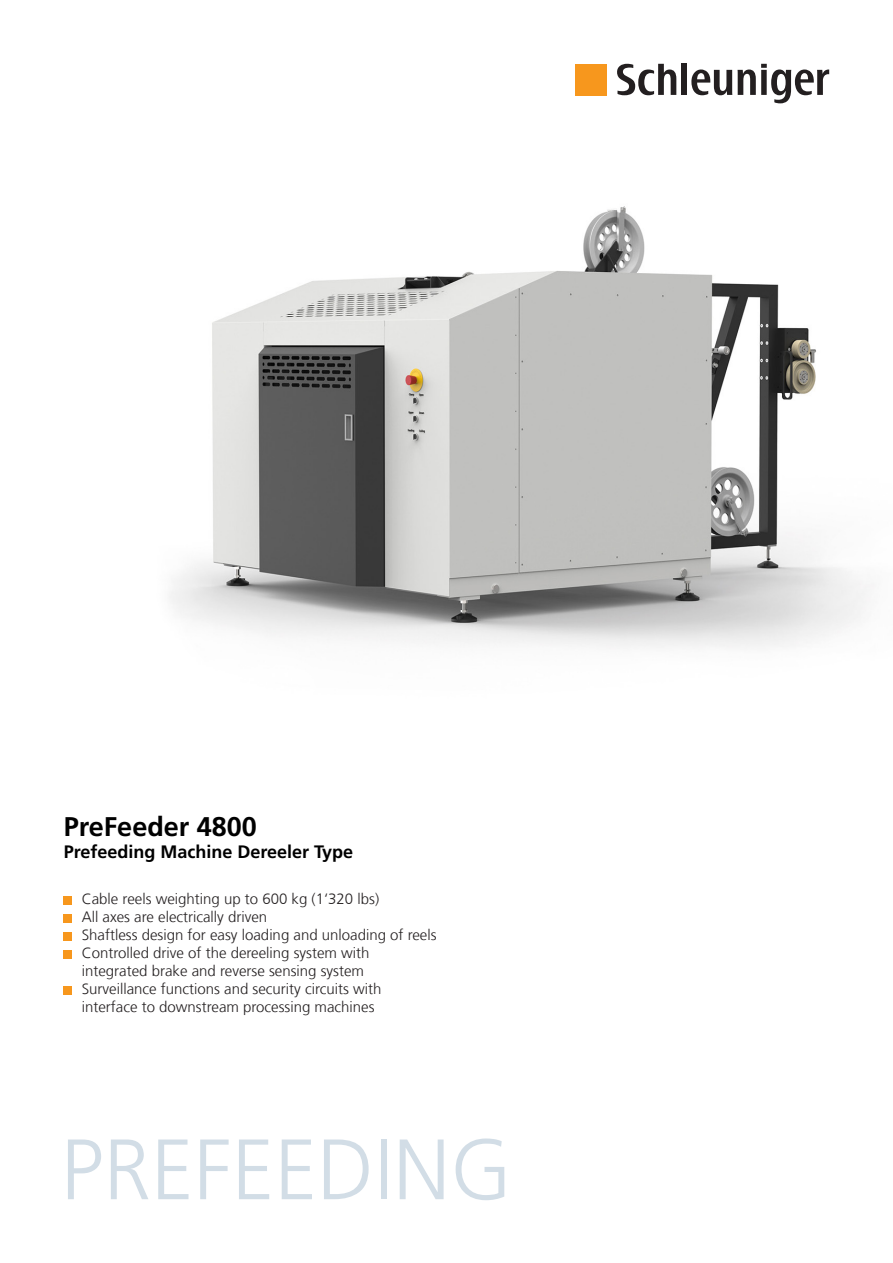
<style>
.page{position:relative;width:893px;height:1263px;background:#fff}
.page>*{position:absolute;margin:0;border:0;box-sizing:border-box;transform-origin:0 0}
.t1{font:300 85.5px "Frutiger LT Com";color:#d2dde6}
.t2{font:700 27px "Frutiger LT Com";color:#000}
.t3{font:700 18px "Frutiger LT Com";color:#000}
.t4{font:300 15px/18px "Frutiger LT Com";color:#231f20}
</style>
<div class="page">
<div style="left:576px;top:64px;width:31px;height:31px;background:#f7971d"></div>
<div style="left:681px;top:64px;width:6px;height:31px;background:#231f20"></div>
<svg style="left:691px;top:64px;width:138px;height:39px"></svg>
<svg style="left:617px;top:64px;width:59px;height:31px"></svg>
<div style="left:64px;top:896px;width:8px;height:8px;background:#f7971d"></div>
<div style="left:64px;top:914px;width:8px;height:8px;background:#f7971d"></div>
<div style="left:64px;top:932px;width:8px;height:8px;background:#f7971d"></div>
<div style="left:64px;top:950px;width:8px;height:8px;background:#f7971d"></div>
<div style="left:64px;top:986px;width:8px;height:8px;background:#f7971d"></div>
<img style="left:169px;top:206px;width:705px;height:442px">
<h2 class="t2" style="left:64px;top:811px;width:195px">PreFeeder 4800</h2>
<p class="t3" style="left:64px;top:841px;width:291px">Prefeeding Machine Dereeler Type</p>
<p class="t4" style="left:82px;top:890px;width:356px">Cable reels weighting up to 600 kg (1‘320 lbs)<br>All axes are electrically driven<br>Shaftless design for easy loading and unloading of reels Controlled drive of the dereeling system with integrated brake and reverse sensing system Surveillance functions and security circuits with interface to downstream processing machines</p>
<h1 class="t1" style="left:61px;top:1120px;width:453px">PREFEEDING</h1>
</div>
